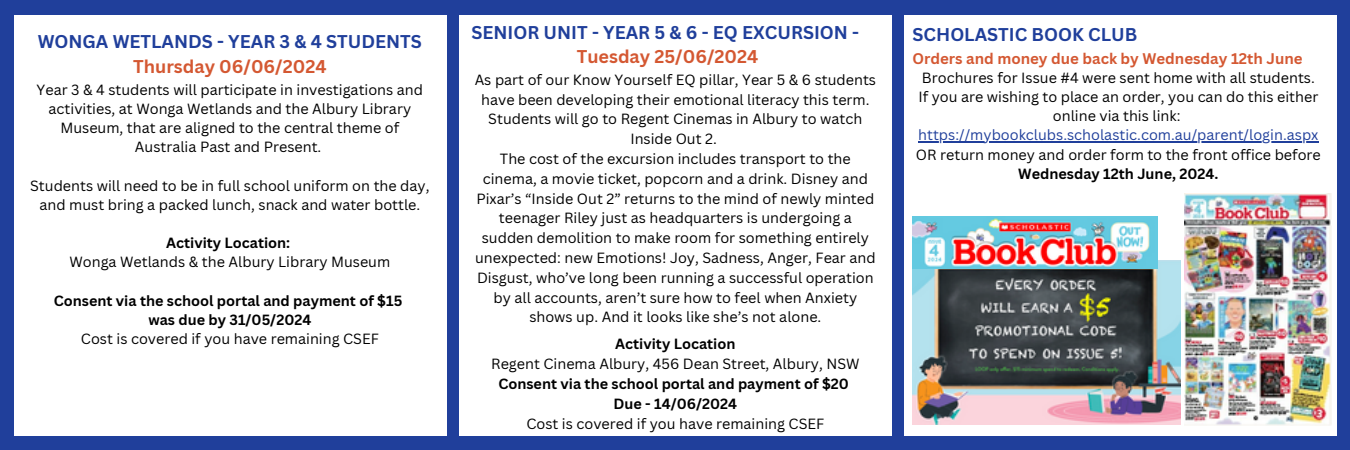
<style>
.page{position:relative;width:1350px;height:450px;background:#203f9b}
.page>*{position:absolute;margin:0;border:0;box-sizing:border-box;transform-origin:0 0}
.t1{font:700 18px/24px "Canva Sans";color:#203f9b;text-align:center}
.t2{font:700 18px "Canva Sans";color:#d45832}
.t3{font:700 15px "Canva Sans";color:#d45832}
.t4{font:14.4px/19.8px "Canva Sans";color:#000;text-align:center}
.t5{font:700 14.4px "Canva Sans";color:#000}
.t6{font:14.4px "Canva Sans";color:#203f9b}
.s1{color:#d45832}
.s2{font-weight:700}
</style>
<div class="page">
<div style="left:14px;top:15px;width:432px;height:420px;background:#fff"></div>
<div style="left:459px;top:15px;width:432px;height:420px;background:#fff"></div>
<div style="left:905px;top:15px;width:432px;height:420px;background:#fff"></div>
<img style="left:1185px;top:194px;width:146px;height:231px">
<img style="left:913px;top:261px;width:267px;height:164px">
<img style="left:913px;top:217px;width:245px;height:51px">
<hr style="left:918px;top:142px;width:401px;height:1px;background:#203f9b">
<p class="t1" style="left:38px;top:29px;width:386px">WONGA WETLANDS - YEAR 3 &amp; 4 STUDENTS</p>
<p class="t2" style="left:133px;top:54px;width:195px">Thursday 06/06/2024</p>
<p class="t4" style="left:37px;top:79px;width:388px">Year 3 &amp; 4 students will participate in investigations and activities, at Wonga Wetlands and the Albury Library Museum, that are aligned to the central theme of Australia Past and Present.</p>
<p class="t4" style="left:30px;top:175px;width:401px">Students will need to be in full school uniform on the day, and must bring a packed lunch, snack and water bottle.</p>
<p class="t5" style="left:166px;top:233px;width:126px">Activity Location:</p>
<p class="t4" style="left:69px;top:252px;width:322px">Wonga Wetlands &amp; the Albury Library Museum</p>
<h1 class="t5" style="left:54px;top:290px;width:350px">Consent via the school portal and payment of $15</h1>
<p class="t5" style="left:148px;top:310px;width:164px">was due by 31/05/2024</p>
<p class="t4" style="left:81px;top:329px;width:299px">Cost is covered if you have remaining CSEF</p>
<p class="t1" style="left:471px;top:20px;width:389px">SENIOR UNIT - YEAR 5 &amp; 6 - EQ EXCURSION -<br><span class="s1">Tuesday 25/06/2024</span></p>
<p class="t4" style="left:475px;top:69px;width:403px">As part of our Know Yourself EQ pillar, Year 5 &amp; 6 students have been developing their emotional literacy this term.<br>Students will go to Regent Cinemas in Albury to watch Inside Out 2.</p>
<p class="t4" style="left:475px;top:149px;width:402px">The cost of the excursion includes transport to the cinema, a movie ticket, popcorn and a drink. Disney and Pixar’s “Inside Out 2” returns to the mind of newly minted teenager Riley just as headquarters is undergoing a sudden demolition to make room for something entirely unexpected: new Emotions! Joy, Sadness, Anger, Fear and Disgust, who’ve long been running a successful operation by all accounts, aren’t sure how to feel when Anxiety shows up. And it looks like she’s not alone.</p>
<p class="t5" style="left:615px;top:334px;width:122px">Activity Location</p>
<p class="t4" style="left:491px;top:354px;width:370px">Regent Cinema Albury, 456 Dean Street, Albury, NSW</p>
<p class="t5" style="left:498px;top:374px;width:352px">Consent via the school portal and payment of $20</p>
<p class="t5" style="left:614px;top:394px;width:125px">Due - 14/06/2024</p>
<p class="t4" style="left:526px;top:413px;width:299px">Cost is covered if you have remaining CSEF</p>
<p class="t1" style="left:913px;top:22px;width:226px">SCHOLASTIC BOOK CLUB</p>
<p class="t3" style="left:913px;top:48px;width:392px">Orders and money due back by Wednesday 12th June</p>
<p class="t4" style="left:922px;top:67px;width:395px">Brochures for Issue #4 were sent home with all students.</p>
<p class="t4" style="left:918px;top:87px;width:401px">If you are wishing to place an order, you can do this either online via this link:</p>
<p class="t6" style="left:918px;top:125px;width:402px">https://mybookclubs.scholastic.com.au/parent/login.aspx</p>
<p class="t4" style="left:916px;top:144px;width:406px">OR return money and order form to the front office before<br><span class="s2">Wednesday 12th June, 2024.</span></p>
</div>
